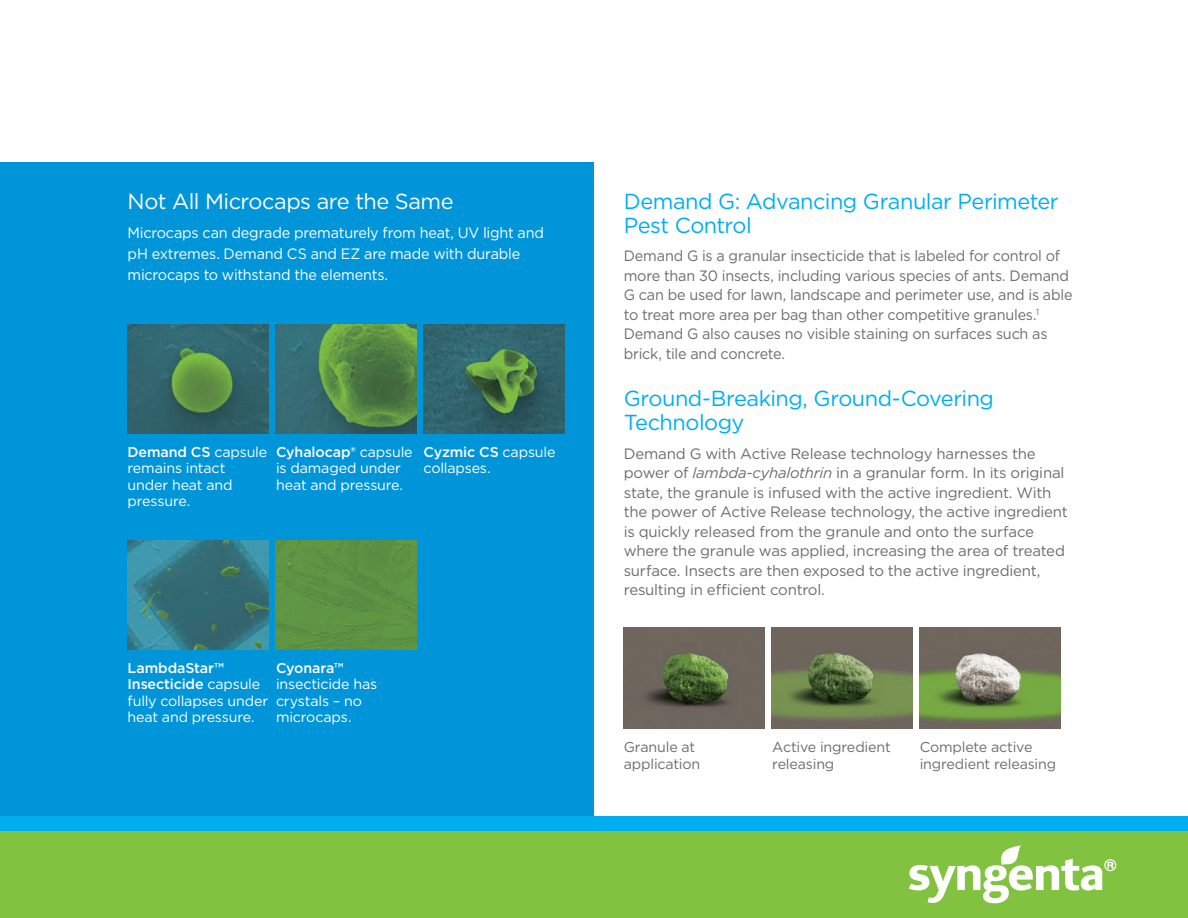
<style>
.page{position:relative;width:1188px;height:918px;background:#fff}
.page>*{position:absolute;margin:0;border:0;box-sizing:border-box;transform-origin:0 0}
.Headings{font:21.75px/24.8px "Gotham";letter-spacing:-.025em;color:#00aeef}
.Headings-2{font:21.75px "Gotham";letter-spacing:-.02em;color:#fff}
.Body_copy{font:15px/19.5px "Gotham";letter-spacing:-.015em;color:#6c6d70}
.Body_copy-2{font:15px/19.5px "Gotham";letter-spacing:-.015em;color:#6c6d70;scale:.96 1}
.Body_copy-3{font:15px/21px "Gotham";letter-spacing:-.01em;color:#fff;scale:.96 1}
.Graph_Body_copy{font:14.25px/16.5px "Gotham";letter-spacing:-.01em;color:#fff}
.Graph_Body_copy-2{font:14.25px/16.5px "Gotham";letter-spacing:-.01em;color:#6c6d70}
.s1{font-weight:500}
.s2{font-style:italic}
</style>
<div class="page">
<div style="left:0;top:162px;width:594px;height:663px;background:#0095d9"></div>
<div style="left:0;top:831px;width:1188px;height:87px;background:#81c340"></div>
<div style="left:0;top:816px;width:1188px;height:15px;background:#00aeef"></div>
<svg style="left:909px;top:845px;width:207px;height:58px"></svg>
<img style="left:128px;top:324px;width:140px;height:110px">
<img style="left:128px;top:540px;width:140px;height:110px">
<img style="left:424px;top:324px;width:140px;height:110px">
<img style="left:275px;top:324px;width:142px;height:110px">
<div style="left:275px;top:540px;width:142px;height:110px;background:#5d9343"></div>
<img style="left:624px;top:628px;width:140px;height:101px">
<img style="left:920px;top:628px;width:140px;height:101px">
<img style="left:771px;top:628px;width:142px;height:101px">
<p class="Headings-2" style="left:128px;top:187px;width:328px">Not All Microcaps are the Same</p>
<p class="Body_copy-3" style="left:128px;top:222px;width:435px">Microcaps can degrade prematurely from heat, UV light and pH extremes. Demand CS and EZ are made with durable microcaps to withstand the elements.</p>
<p class="Graph_Body_copy" style="left:128px;top:443px;width:141px"><span class="s1">Demand CS</span> capsule remains intact under heat and pressure.</p>
<p class="Graph_Body_copy" style="left:276px;top:443px;width:138px"><span class="s1">Cyhalocap®</span> capsule is damaged under heat and pressure.</p>
<p class="Graph_Body_copy" style="left:424px;top:443px;width:133px"><span class="s1">Cyzmic CS</span> capsule collapses.</p>
<p class="Graph_Body_copy" style="left:128px;top:659px;width:142px"><span class="s1">LambdaStar™<br>Insecticide</span> capsule fully collapses under heat and pressure.</p>
<p class="Graph_Body_copy" style="left:276px;top:659px;width:103px"><span class="s1">Cyonara™ </span>insecticide has crystals – no microcaps.</p>
<p class="Headings" style="left:624px;top:188px;width:436px">Demand G: Advancing Granular Perimeter<br>Pest Control</p>
<p class="Body_copy-2" style="left:624px;top:246px;width:469px">Demand G is a granular insecticide that is labeled for control of more than 30 insects, including various species of ants. Demand G can be used for lawn, landscape and perimeter use, and is able to treat more area per bag than other competitive granules.<sup>1<br></sup>Demand G also causes no visible staining on surfaces such as brick, tile and concrete.</p>
<p class="Headings" style="left:624px;top:385px;width:372px">Ground-Breaking, Ground-Covering<br>Technology</p>
<p class="Body_copy" style="left:624px;top:443px;width:446px">Demand G with Active Release technology harnesses the power of <span class="s2">lambda-cyhalothrin</span> in a granular form. In its original state, the granule is infused with the active ingredient. With the power of Active Release technology, the active ingredient is quickly released from the granule and onto the surface where the granule was applied, increasing the area of treated surface. Insects are then exposed to the active ingredient, resulting in efficient control.</p>
<p class="Graph_Body_copy-2" style="left:624px;top:739px;width:78px">Granule at application</p>
<p class="Graph_Body_copy-2" style="left:772px;top:739px;width:120px">Active ingredient releasing</p>
<p class="Graph_Body_copy-2" style="left:920px;top:739px;width:138px">Complete active ingredient releasing</p>
</div>
